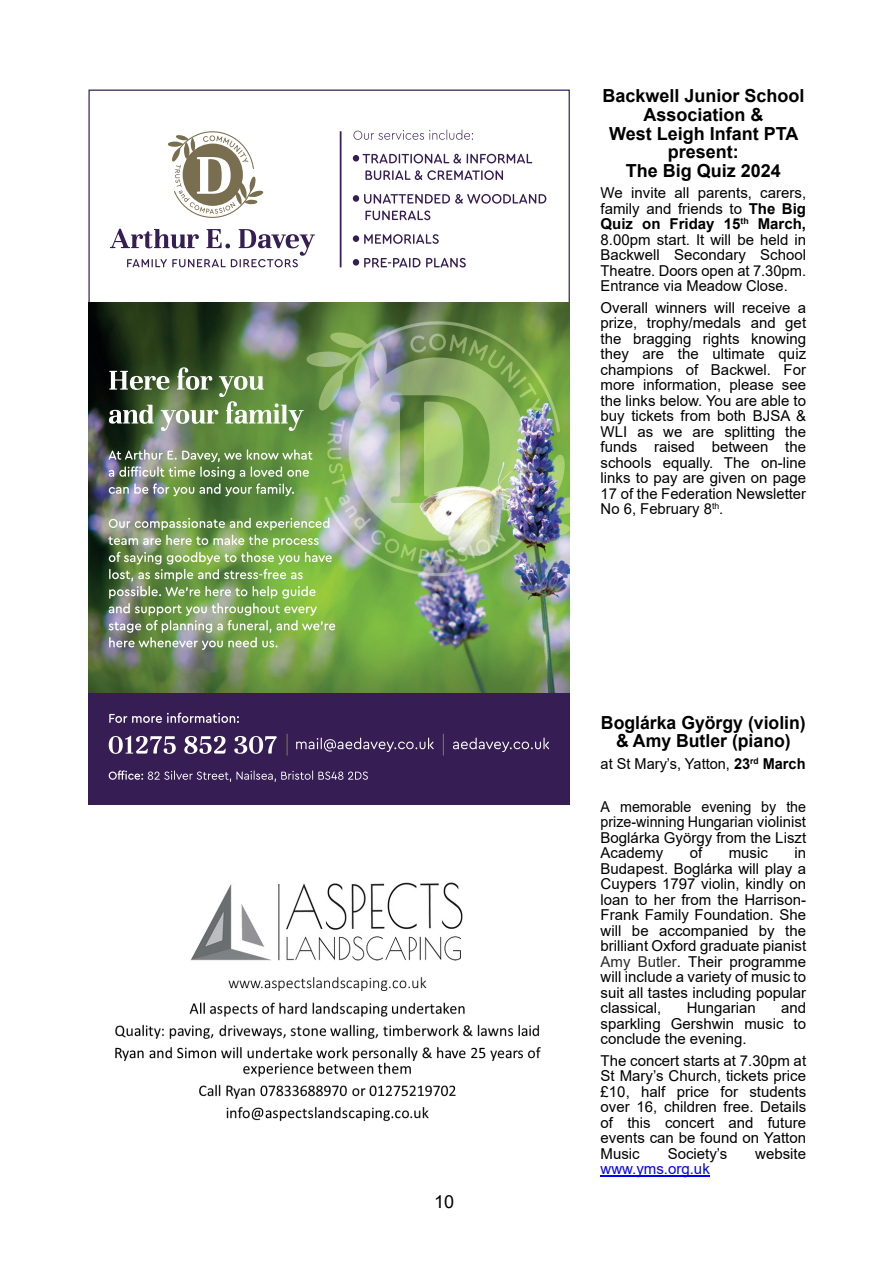
<style>
.page{position:relative;width:893px;height:1263px;background:#fff}
.page>*{position:absolute;margin:0;border:0;box-sizing:border-box;transform-origin:0 0}
.t1{font:700 18px/18.6px "Arial";color:#000;text-align:center}
.t2{font:18px "Arial";color:#000}
.t3{font:15px/15.5px "Arial";color:#000;text-align:justify}
.t4{font:15px/15.5px "Arial";color:#000;text-align:justify;scale:.95 1}
.t5{font:15px "Arial";color:#00f}
.s1{font-weight:700}
.s2{color:#2a2a2a}
</style>
<div class="page">
<svg style="left:167px;top:131px;width:97px;height:87px"></svg>
<svg style="left:110px;top:229px;width:205px;height:38px"></svg>
<img style="left:88px;top:302px;width:482px;height:391px">
<div style="left:88px;top:693px;width:482px;height:112px;background:#361d54"></div>
<svg style="left:109px;top:736px;width:168px;height:18px"></svg>
<svg style="left:296px;top:738px;width:138px;height:14px"></svg>
<hr style="left:286px;top:734px;width:2px;height:21px;background:#796e4f">
<svg style="left:109px;top:770px;width:259px;height:12px"></svg>
<hr style="left:340px;top:131px;width:1px;height:136px;background:#361d54">
<svg style="left:109px;top:712px;width:130px;height:11px"></svg>
<img style="left:108px;top:518px;width:227px;height:132px">
<img style="left:109px;top:449px;width:203px;height:47px">
<svg style="left:109px;top:367px;width:195px;height:64px"></svg>
<svg style="left:453px;top:738px;width:96px;height:14px"></svg>
<svg style="left:443px;top:734px;width:1px;height:21px"></svg>
<svg style="left:364px;top:258px;width:102px;height:9px"></svg>
<svg style="left:364px;top:234px;width:75px;height:10px"></svg>
<svg style="left:365px;top:211px;width:65px;height:9px"></svg>
<svg style="left:364px;top:194px;width:182px;height:10px"></svg>
<svg style="left:365px;top:170px;width:138px;height:10px"></svg>
<svg style="left:362px;top:154px;width:170px;height:9px"></svg>
<svg style="left:353px;top:130px;width:120px;height:10px"></svg>
<div style="left:353px;top:155px;width:6px;height:7px;background:#361d54;border-radius:50%"></div>
<div style="left:353px;top:195px;width:6px;height:7px;background:#361d54;border-radius:50%"></div>
<div style="left:353px;top:235px;width:6px;height:7px;background:#361d54;border-radius:50%"></div>
<div style="left:353px;top:259px;width:6px;height:7px;background:#361d54;border-radius:50%"></div>
<img style="left:115px;top:882px;width:426px;height:240px">
<hr style="left:601px;top:1175px;width:109px;height:2px;background:#00f">
<p class="t2" style="left:434px;top:1195px;width:22px">10</p>
<p class="t1" style="left:602px;top:88px;width:204px">Backwell Junior School<br>Association &amp;<br>West Leigh Infant PTA present:<br>The Big Quiz 2024</p>
<p class="t3" style="left:601px;top:187px;width:207px">We invite all parents, carers, family and friends to <span class="s1">The Big Quiz on Friday 15</span><sup>th</sup> <span class="s1">March, </span>8.00pm start. It will be held in Backwell Secondary School Theatre. Doors open at 7.30pm.<br>Entrance via Meadow Close.</p>
<p class="t3" style="left:601px;top:301px;width:207px">Overall winners will receive a prize, trophy/medals and get the bragging rights knowing they are the ultimate quiz champions of Backwel. For more information, please see the links below. You are able to buy tickets from both BJSA &amp; WLI as we are splitting the funds raised between the schools equally. The on-line links to pay are given on page 17 of the Federation Newsletter No 6, February 8<sup>th</sup>.</p>
<p class="t1" style="left:601px;top:715px;width:206px">Boglárka György (violin) &amp; Amy Butler (piano)</p>
<p class="t3" style="left:601px;top:757px;width:206px">at St Mary’s, Yatton, <span class="s1">23</span><sup>rd</sup> <span class="s1">March</span></p>
<p class="t4" style="left:601px;top:800px;width:218px">A memorable evening by the prize-winning Hungarian violinist Boglárka György from the Liszt Academy</p>
<p class="t3" style="left:690px;top:846px;width:14px">of</p>
<p class="t3" style="left:729px;top:846px;width:41px">music</p>
<p class="t3" style="left:601px;top:846px;width:207px;text-indent:194px">in Budapest. Boglárka will play a Cuypers 1797 violin, kindly on loan to her from the Harrison-Frank Family Foundation. She will be accompanied by the brilliant Oxford graduate pianist <span class="s2">Amy Butler</span>. Their programme will include a variety of music to suit all tastes including popular classical,</p>
<p class="t3" style="left:601px;top:1001px;width:207px;text-indent:180px">and sparkling Gershwin music to conclude the evening.</p>
<p class="t3" style="left:601px;top:1054px;width:207px">The concert starts at 7.30pm at St Mary’s Church, tickets price £10, half price for students over 16, children free. Details of this concert and future events can be found on Yatton Music</p>
<p class="t3" style="left:687px;top:1001px;width:71px">Hungarian</p>
<p class="t3" style="left:668px;top:1147px;width:61px">Society’s</p>
<p class="t3" style="left:755px;top:1147px;width:52px">website</p>
<p class="t5" style="left:601px;top:1163px;width:111px">www.yms.org.uk</p>
</div>
